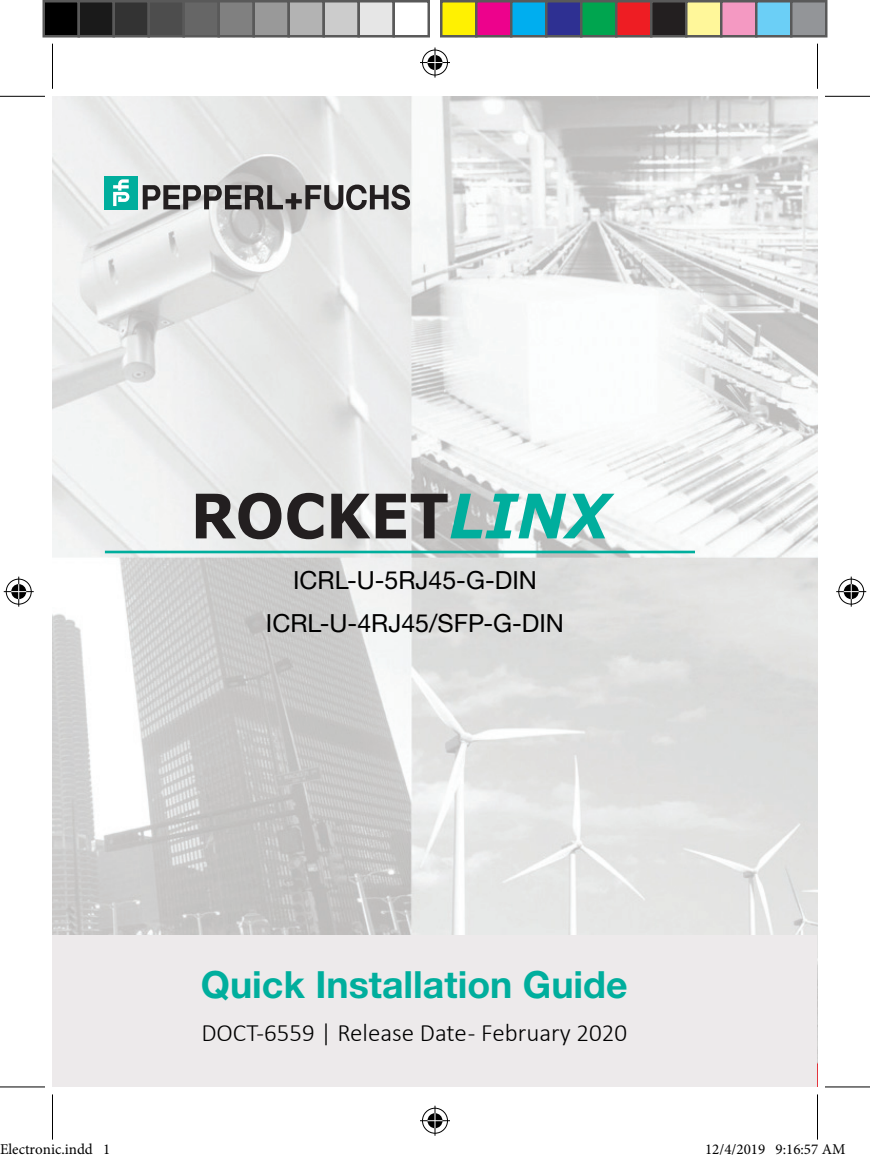
<style>
.page{position:relative;width:870px;height:1162px;background:#fff}
.page>*{position:absolute;margin:0;border:0;box-sizing:border-box;transform-origin:0 0}
.t1{font:700 61.5px "Verdana";color:#231f20;scale:.94 1}
.t2{font:700 37.5px "Helvetica Neue LTW1 G";color:#00ae9d}
.t3{font:25px "Helvetica Neue LTW1 G";color:#000}
.t4{font:300 25px "Calibri";color:#000}
.t5{font:15px "Minion Pro";color:#000}
.s1{font-style:italic;color:#00ae9d}
</style>
<div class="page">
<img style="left:52px;top:96px;width:766px;height:839px">
<svg style="left:143px;top:184px;width:267px;height:26px;background:#878686"></svg>
<div style="left:105px;top:176px;width:33px;height:33px;background:#00ae9d"></div>
<svg style="left:113px;top:179px;width:16px;height:27px"></svg>
<div style="left:52px;top:935px;width:766px;height:151px;background:#edeaeb"></div>
<hr style="left:105px;top:550px;width:590px;height:3px;background:#00ae9d">
<hr style="left:0;top:96px;width:45px;height:1px;background:#000">
<hr style="left:825px;top:96px;width:45px;height:1px;background:#000">
<hr style="left:0;top:1086px;width:45px;height:1px;background:#000">
<hr style="left:825px;top:1086px;width:45px;height:1px;background:#000">
<hr style="left:52px;top:44px;width:1px;height:45px;background:#000">
<hr style="left:52px;top:1094px;width:1px;height:45px;background:#000">
<hr style="left:817px;top:44px;width:1px;height:45px;background:#000">
<div style="left:421px;top:48px;width:28px;height:29px;border:3px solid #fff;border-radius:50%"></div>
<hr style="left:420px;top:61px;width:30px;height:3px;background:#fff">
<svg style="left:433px;top:48px;width:4px;height:30px"></svg>
<div style="left:426px;top:53px;width:18px;height:19px;border:3px solid #fff;border-radius:50%"></div>
<div style="left:422px;top:50px;width:26px;height:25px;border:1px solid #000;border-radius:50%"></div>
<hr style="left:420px;top:62px;width:30px;height:1px;background:#000">
<hr style="left:435px;top:48px;width:1px;height:30px;background:#000">
<svg style="left:428px;top:55px;width:14px;height:15px"></svg>
<div style="left:421px;top:1106px;width:28px;height:28px;border:3px solid #fff;border-radius:50%"></div>
<svg style="left:420px;top:1118px;width:30px;height:4px"></svg>
<svg style="left:433px;top:1105px;width:4px;height:30px"></svg>
<div style="left:426px;top:1111px;width:18px;height:18px;border:3px solid #fff;border-radius:50%"></div>
<div style="left:422px;top:1107px;width:26px;height:26px;border:1px solid #000;border-radius:50%"></div>
<hr style="left:420px;top:1120px;width:30px;height:1px;background:#000">
<hr style="left:435px;top:1105px;width:1px;height:30px;background:#000">
<svg style="left:428px;top:1112px;width:14px;height:16px"></svg>
<div style="left:5px;top:577px;width:28px;height:28px;border:3px solid #fff;border-radius:50%"></div>
<hr style="left:4px;top:590px;width:30px;height:3px;background:#fff">
<hr style="left:17px;top:576px;width:3px;height:30px;background:#fff">
<div style="left:10px;top:582px;width:18px;height:18px;border:3px solid #fff;border-radius:50%"></div>
<div style="left:6px;top:578px;width:26px;height:26px;border:1px solid #000;border-radius:50%"></div>
<hr style="left:4px;top:591px;width:30px;height:1px;background:#000">
<hr style="left:18px;top:576px;width:1px;height:30px;background:#000">
<svg style="left:11px;top:584px;width:15px;height:15px"></svg>
<div style="left:837px;top:577px;width:28px;height:28px;border:3px solid #fff;border-radius:50%"></div>
<hr style="left:836px;top:590px;width:30px;height:3px;background:#fff">
<hr style="left:850px;top:576px;width:3px;height:30px;background:#fff">
<div style="left:842px;top:582px;width:18px;height:18px;border:3px solid #fff;border-radius:50%"></div>
<div style="left:838px;top:578px;width:26px;height:26px;border:1px solid #000;border-radius:50%"></div>
<hr style="left:836px;top:591px;width:30px;height:1px;background:#000">
<hr style="left:851px;top:576px;width:1px;height:30px;background:#000">
<svg style="left:844px;top:584px;width:15px;height:15px"></svg>
<div style="left:44px;top:1px;width:35px;height:35px;background:#000"></div>
<div style="left:42px;top:0;width:38px;height:38px;border:2px solid #595959"></div>
<div style="left:79px;top:1px;width:35px;height:35px;background:#1a1a1a"></div>
<div style="left:78px;top:0;width:37px;height:38px;border:2px solid #595959"></div>
<div style="left:114px;top:1px;width:35px;height:35px;background:#333"></div>
<div style="left:112px;top:0;width:38px;height:38px;border:2px solid #595959"></div>
<div style="left:149px;top:1px;width:35px;height:35px;background:#4d4d4d"></div>
<div style="left:148px;top:0;width:37px;height:38px;border:2px solid #595959"></div>
<div style="left:184px;top:1px;width:35px;height:35px;background:#666"></div>
<div style="left:182px;top:0;width:38px;height:38px;border:2px solid #595959"></div>
<div style="left:219px;top:1px;width:35px;height:35px;background:#808080"></div>
<div style="left:218px;top:0;width:37px;height:38px;border:2px solid #595959"></div>
<div style="left:254px;top:1px;width:35px;height:35px;background:#999"></div>
<div style="left:252px;top:0;width:38px;height:38px;border:2px solid #595959"></div>
<div style="left:289px;top:1px;width:35px;height:35px;background:#b3b3b3"></div>
<div style="left:288px;top:0;width:37px;height:38px;border:2px solid #595959"></div>
<div style="left:324px;top:1px;width:35px;height:35px;background:#ccc"></div>
<div style="left:322px;top:0;width:38px;height:38px;border:2px solid #595959"></div>
<div style="left:359px;top:1px;width:35px;height:35px;background:#e6e6e6"></div>
<div style="left:358px;top:0;width:37px;height:38px;border:2px solid #595959"></div>
<div style="left:392px;top:0;width:38px;height:38px;border:2px solid #595959"></div>
<div style="left:441px;top:1px;width:35px;height:35px;background:#fff101"></div>
<div style="left:440px;top:0;width:38px;height:38px;border:2px solid #595959"></div>
<div style="left:476px;top:1px;width:35px;height:35px;background:#ed028c"></div>
<div style="left:475px;top:0;width:37px;height:38px;border:2px solid #595959"></div>
<div style="left:511px;top:1px;width:35px;height:35px;background:#00aeef"></div>
<div style="left:510px;top:0;width:38px;height:38px;border:2px solid #595959"></div>
<div style="left:546px;top:1px;width:35px;height:35px;background:#2e3092"></div>
<div style="left:545px;top:0;width:37px;height:38px;border:2px solid #595959"></div>
<div style="left:581px;top:1px;width:35px;height:35px;background:#00a54f"></div>
<div style="left:580px;top:0;width:38px;height:38px;border:2px solid #595959"></div>
<div style="left:616px;top:1px;width:35px;height:35px;background:#ee1d23"></div>
<div style="left:615px;top:0;width:37px;height:38px;border:2px solid #595959"></div>
<div style="left:651px;top:1px;width:35px;height:35px;background:#231f20"></div>
<div style="left:650px;top:0;width:38px;height:38px;border:2px solid #595959"></div>
<div style="left:686px;top:1px;width:35px;height:35px;background:#fff79a"></div>
<div style="left:685px;top:0;width:37px;height:38px;border:2px solid #595959"></div>
<div style="left:721px;top:1px;width:35px;height:35px;background:#f499c2"></div>
<div style="left:720px;top:0;width:38px;height:38px;border:2px solid #595959"></div>
<div style="left:756px;top:1px;width:35px;height:35px;background:#6bcff6"></div>
<div style="left:755px;top:0;width:37px;height:38px;border:2px solid #595959"></div>
<div style="left:791px;top:1px;width:35px;height:35px;background:#939598"></div>
<div style="left:790px;top:0;width:38px;height:38px;border:2px solid #595959"></div>
<div style="left:744px;top:1144px;width:7px;height:10px;border:1px solid #fff;border-radius:50%"></div>
<div style="left:745px;top:1144px;width:5px;height:10px;border:1px solid #fff;border-radius:50%"></div>
<svg style="left:775px;top:1072px;width:71px;height:68px"></svg>
<p class="t1" style="left:191px;top:472px;width:447px">ROCKET<span class="s1">LINX</span></p>
<p class="t3" style="left:293px;top:565px;width:245px">ICRL-U-5RJ45-G-DIN</p>
<p class="t3" style="left:266px;top:607px;width:300px">ICRL-U-4RJ45/SFP-G-DIN</p>
<p class="t2" style="left:201px;top:961px;width:428px">Quick Installation Guide</p>
<p class="t4" style="left:201px;top:1016px;width:427px">DOCT-6559 | Release Date - February 2020</p>
<p class="t5" style="left:0;top:1139px;width:112px">Electronic.indd 1</p>
<p class="t5" style="left:705px;top:1139px;width:142px">12/4/2019 9:16:57 AM</p>
</div>
